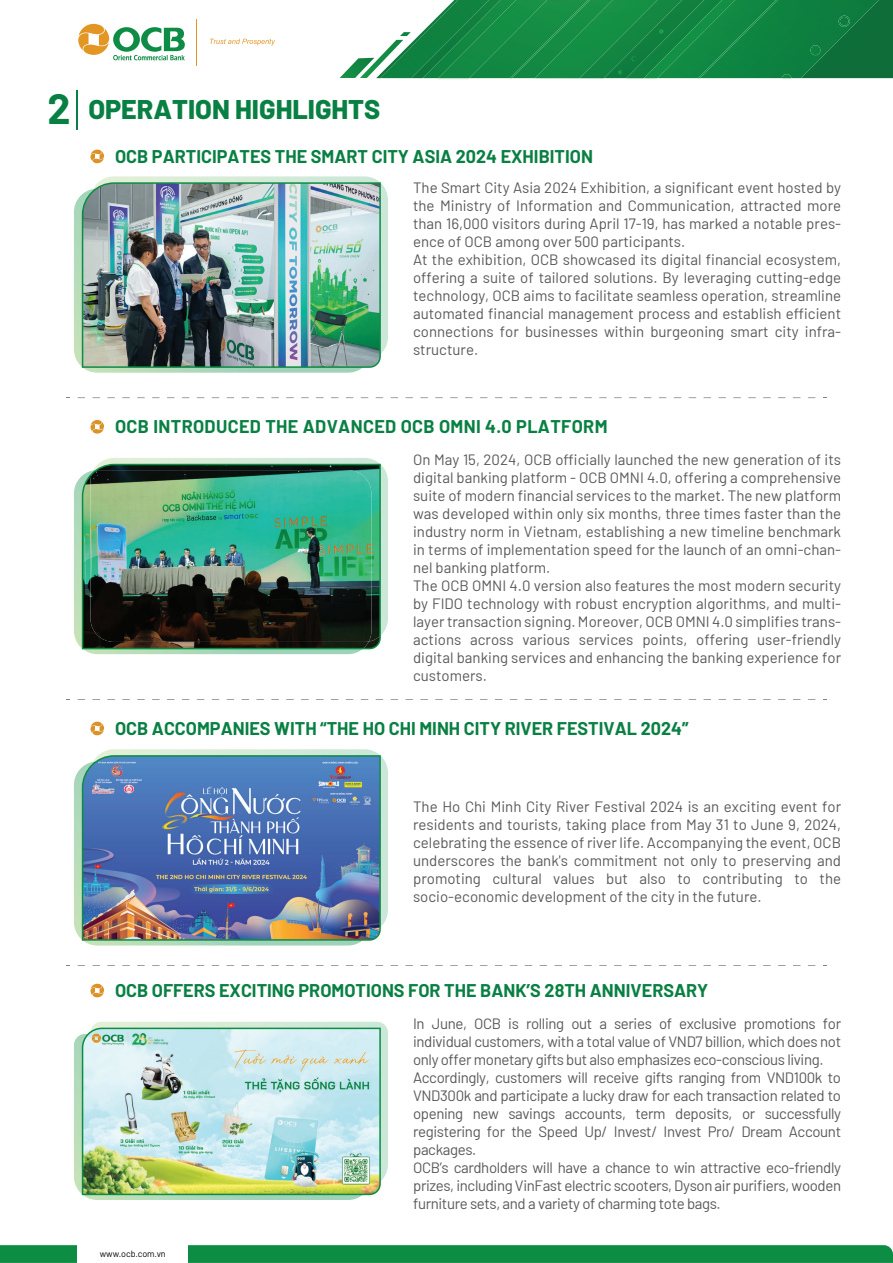
<style>
.page{position:relative;width:893px;height:1263px;background:#fff}
.page>*{position:absolute;margin:0;border:0;box-sizing:border-box;transform-origin:0 0}
.t1{font:800 27px "Barlow";color:#098043}
.t2{font:700 18px "Barlow";color:#098043}
.t3{font:700 18px "Barlow";letter-spacing:.02em;color:#098043}
.t4{font:15px/18px "Barlow";color:#58595b}
.t5{font:15px/18px "Barlow";letter-spacing:-.025em;color:#58595b}
.t6{font:9px "Barlow";color:#040503}
.s1{font-weight:700;font-size:41.4px}
</style>
<div class="page">
<svg style="left:0;top:1245px;width:893px;height:18px"></svg>
<img style="left:778px;top:0;width:101px;height:78px">
<svg style="left:618px;top:78px;width:39px;height:1px"></svg>
<img style="left:682px;top:0;width:16px;height:78px">
<svg style="left:839px;top:16px;width:11px;height:11px"></svg>
<svg style="left:810px;top:45px;width:10px;height:10px"></svg>
<svg style="left:782px;top:74px;width:10px;height:5px"></svg>
<img style="left:698px;top:0;width:80px;height:78px">
<img style="left:612px;top:0;width:70px;height:78px">
<img style="left:590px;top:0;width:22px;height:78px">
<img style="left:470px;top:0;width:40px;height:78px">
<svg style="left:509px;top:78px;width:95px;height:2px"></svg>
<div style="left:510px;top:0;width:80px;height:78px;background:#158e44"></div>
<div style="left:77px;top:1236px;width:111px;height:27px;background:#fff"></div>
<svg style="left:78px;top:0;width:392px;height:80px"></svg>
<hr style="left:76px;top:90px;width:2px;height:40px;background:#098043">
<svg style="left:90px;top:150px;width:14px;height:13px"></svg>
<svg style="left:99px;top:176px;width:289px;height:178px"></svg>
<svg style="left:74px;top:194px;width:288px;height:179px"></svg>
<img style="left:82px;top:182px;width:299px;height:186px">
<svg style="left:99px;top:749px;width:289px;height:177px"></svg>
<svg style="left:74px;top:767px;width:288px;height:178px"></svg>
<img style="left:82px;top:755px;width:299px;height:186px">
<svg style="left:92px;top:1022px;width:296px;height:159px"></svg>
<svg style="left:74px;top:1034px;width:295px;height:166px"></svg>
<img style="left:82px;top:1028px;width:299px;height:167px">
<svg style="left:98px;top:458px;width:290px;height:177px"></svg>
<svg style="left:74px;top:476px;width:289px;height:178px"></svg>
<img style="left:82px;top:464px;width:299px;height:185px">
<svg style="left:90px;top:420px;width:14px;height:14px"></svg>
<svg style="left:90px;top:722px;width:14px;height:13px"></svg>
<svg style="left:90px;top:984px;width:14px;height:13px"></svg>
<h1 class="t1" style="left:48px;top:89px;width:334px"><span class="s1">2</span> OPERATION HIGHLIGHTS</h1>
<p class="t2" style="left:115px;top:143px;width:479px">OCB PARTICIPATES THE SMART CITY ASIA 2024 EXHIBITION</p>
<p class="t4" style="left:413px;top:177px;width:429px">The Smart City Asia 2024 Exhibition, a significant event hosted by the Ministry of Information and Communication, attracted more than 16,000 visitors during April 17-19, has marked a notable pres&shy;ence of OCB among over 500 participants.<br>At the exhibition, OCB showcased its digital financial ecosystem, offering a suite of tailored solutions. By leveraging cutting-edge technology, OCB aims to facilitate seamless operation, streamline automated financial management process and establish efficient connections for businesses within burgeoning smart city infra&shy;structure.</p>
<p class="t3" style="left:115px;top:413px;width:494px">OCB INTRODUCED THE ADVANCED OCB OMNI 4.0 PLATFORM</p>
<p class="t4" style="left:413px;top:449px;width:430px">On May 15, 2024, OCB officially launched the new generation of its digital banking platform - OCB OMNI 4.0, offering a comprehensive suite of modern financial services to the market. The new platform was developed within only six months, three times faster than the industry norm in Vietnam, establishing a new timeline benchmark in terms of implementation speed for the launch of an omni-chan&shy;nel banking platform.<br>The OCB OMNI 4.0 version also features the most modern security by FIDO technology with robust encryption algorithms, and multi&shy;layer transaction signing. Moreover, OCB OMNI 4.0 simplifies trans&shy;actions across various services points, offering user-friendly digital banking services and enhancing the banking experience for customers.</p>
<p class="t2" style="left:115px;top:715px;width:575px">OCB ACCOMPANIES WITH “THE HO CHI MINH CITY RIVER FESTIVAL 2024”</p>
<p class="t4" style="left:413px;top:797px;width:429px;text-align:justify">The Ho Chi Minh City River Festival 2024 is an exciting event for residents and tourists, taking place from May 31 to June 9, 2024, celebrating the essence of river life. Accompanying the event, OCB underscores the bank's commitment not only to preserving and promoting cultural values but also to contributing to the socio-economic development of the city in the future.</p>
<p class="t2" style="left:115px;top:977px;width:595px">OCB OFFERS EXCITING PROMOTIONS FOR THE BANK’S 28TH ANNIVERSARY</p>
<p class="t5" style="left:413px;top:1013px;width:429px">In June, OCB is rolling out a series of exclusive promotions for individual customers, with a total value of VND7 billion, which does not only offer monetary gifts but also emphasizes eco-conscious living.<br>Accordingly, customers will receive gifts ranging from VND100k to VND300k and participate a lucky draw for each transaction related to opening new savings accounts, term deposits, or successfully registering for the Speed Up/ Invest/ Invest Pro/ Dream Account packages.<br>OCB’s cardholders will have a chance to win attractive eco-friendly prizes, including VinFast electric scooters, Dyson air purifiers, wooden furniture sets, and a variety of charming tote bags.</p>
<p class="t6" style="left:100px;top:1247px;width:68px">www.ocb.com.vn</p>
</div>
